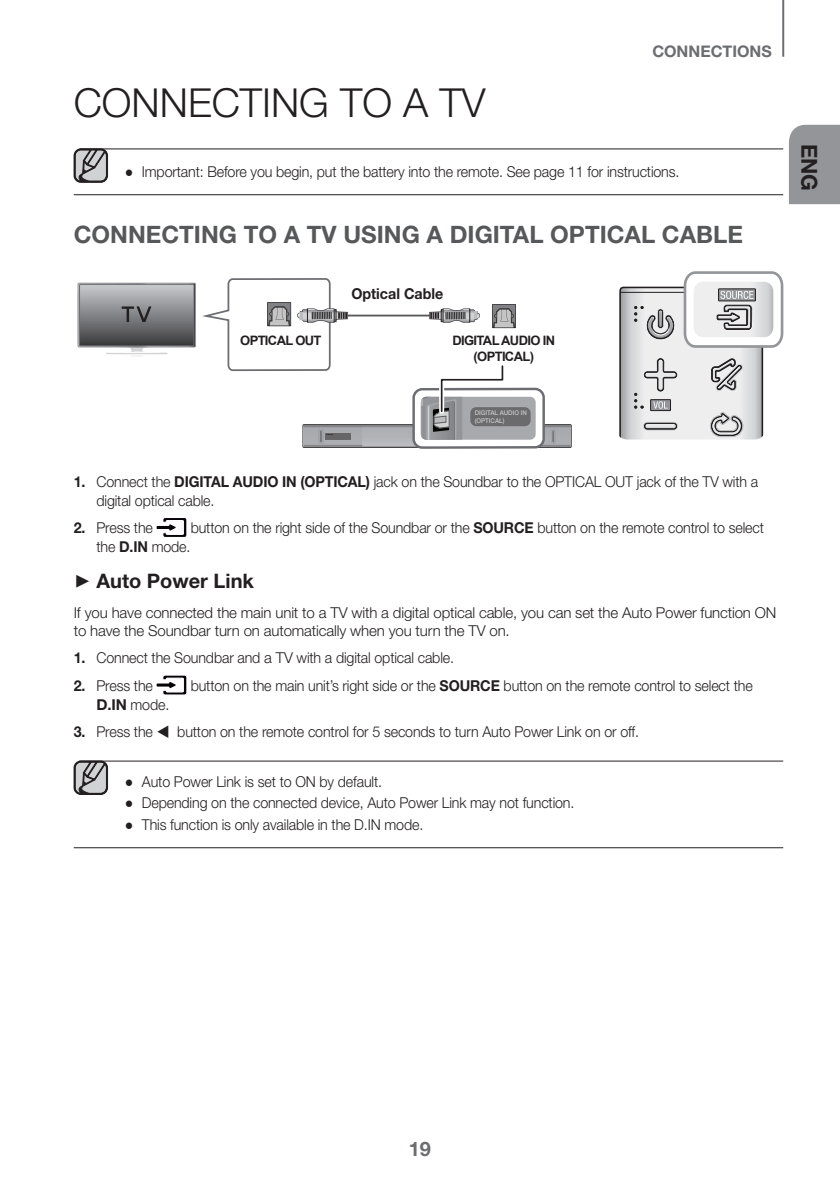
<style>
.page{position:relative;width:840px;height:1191px;background:#fff}
.page>*{position:absolute;margin:0;border:0;box-sizing:border-box;transform-origin:0 0}
.Title1{font:300 40px "Helvetica Neue cp";color:#231f20}
.TOC_Title2{font:700 24px "Helvetica Neue cp";color:#57585a}
.t1{font:700 22px "Helvetica Neue cp";color:#231f20}
.t2{font:700 20px "Helvetica Neue cp";color:#231f20}
.t3{font:700 20px "Helvetica Neue cp";color:#6c6d70}
.t4{font:700 16px "Helvetica Neue cp";color:#6c6d70}
.Body_Basic{font:300 15px/19px "Helvetica Neue cp";letter-spacing:-.01em;color:#231f20;scale:.95 1}
.Body_Basic-2{font:300 15px/18px "Helvetica Neue cp";letter-spacing:-.01em;color:#231f20}
.t5{font:700 15px "Helvetica Neue cp";color:#231f20;scale:.95 1}
.t6{font:700 13px/15.6px "Arial";letter-spacing:-.05em;color:#231f20;text-align:center}
.t7{font:500 6.4px/7.8px "Helvetica Neue cp";color:#c7c8ca;scale:.95 1}
.s1{font-family:"Arial";font-weight:400}
.s2{font-weight:700}
.s3{font-family:"CP Icon 1";font-weight:400}
</style>
<div class="page">
<hr style="left:781px;top:0;width:2px;height:57px;background:#6c6d70">
<div style="left:789px;top:125px;width:50px;height:79px;background:#939598"></div>
<hr style="left:79px;top:148px;width:703px;height:1px;background:#231f20">
<hr style="left:74px;top:194px;width:708px;height:1px;background:#231f20">
<hr style="left:79px;top:760px;width:703px;height:1px;background:#231f20">
<hr style="left:74px;top:847px;width:708px;height:1px;background:#231f20">
<svg style="left:73px;top:148px;width:35px;height:35px"></svg>
<img style="left:77px;top:285px;width:1px;height:62px">
<svg style="left:78px;top:278px;width:493px;height:170px"></svg>
<svg style="left:619px;top:271px;width:165px;height:168px"></svg>
<svg style="left:156px;top:517px;width:31px;height:20px"></svg>
<svg style="left:156px;top:675px;width:31px;height:20px"></svg>
<svg style="left:73px;top:760px;width:35px;height:35px"></svg>
<p class="Title1" style="left:74px;top:79px;width:413px">CONNECTING TO A TV</p>
<p class="t4" style="left:652px;top:42px;width:121px">CONNECTIONS</p>
<p class="Body_Basic" style="left:125px;top:162px;width:585px"><span class="s1">●</span> Important: Before you begin, put the battery into the remote. See page 11 for instructions.</p>
<p class="TOC_Title2" style="left:74px;top:221px;width:670px">CONNECTING TO A TV USING A DIGITAL OPTICAL CABLE</p>
<p class="t6" style="left:240px;top:333px;width:83px">OPTICAL OUT</p>
<p class="t5" style="left:351px;top:285px;width:98px">Optical Cable</p>
<p class="t6" style="left:452px;top:333px;width:104px">DIGITAL AUDIO IN (OPTICAL)</p>
<p class="t7" style="left:474px;top:409px;width:56px">DIGITAL AUDIO IN (OPTICAL)</p>
<p class="Body_Basic" style="left:96px;top:472px;width:697px;text-indent:-23px"><span class="s2">1.</span> Connect the <span class="s2">DIGITAL AUDIO IN (OPTICAL)</span> jack on the Soundbar to the OPTICAL OUT jack of the TV with a digital optical cable.</p>
<p class="Body_Basic" style="left:74px;top:518px;width:85px"><span class="s2">2.</span> Press the</p>
<p class="Body_Basic" style="left:190px;top:518px;width:604px">button on the right side of the Soundbar or the <span class="s2">SOURCE</span> button on the remote control to select</p>
<p class="Body_Basic" style="left:96px;top:537px;width:100px">the <span class="s2">D.IN</span> mode.</p>
<p class="t2" style="left:74px;top:569px;width:182px"><span class="s3">+</span> Auto Power Link</p>
<p class="Body_Basic-2" style="left:74px;top:603px;width:703px">If you have connected the main unit to a TV with a digital optical cable, you can set the Auto Power function ON to have the Soundbar turn on automatically when you turn the TV on.</p>
<p class="Body_Basic" style="left:74px;top:648px;width:401px"><span class="s2">1.</span> Connect the Soundbar and a TV with a digital optical cable.</p>
<p class="Body_Basic" style="left:74px;top:676px;width:85px"><span class="s2">2.</span> Press the</p>
<p class="Body_Basic" style="left:190px;top:676px;width:593px">button on the main unit’s right side or the <span class="s2">SOURCE</span> button on the remote control to select the</p>
<p class="Body_Basic" style="left:96px;top:695px;width:78px"><span class="s2">D.IN</span> mode.</p>
<p class="Body_Basic" style="left:74px;top:722px;width:596px"><span class="s2">3.</span> Press the ▼ button on the remote control for 5 seconds to turn Auto Power Link on or off.</p>
<p class="Body_Basic" style="left:125px;top:772px;width:272px"><span class="s1">●</span> Auto Power Link is set to ON by default.</p>
<p class="Body_Basic" style="left:125px;top:793px;width:474px"><span class="s1">●</span> Depending on the connected device, Auto Power Link may not function.</p>
<p class="Body_Basic" style="left:125px;top:815px;width:315px"><span class="s1">●</span> This function is only available in the D.IN mode.</p>
<h3 class="t1" style="left:821px;top:144px;width:49px;rotate:90deg">ENG</h3>
<h3 class="t3" style="left:408px;top:1137px;width:24px">19</h3>
</div>
